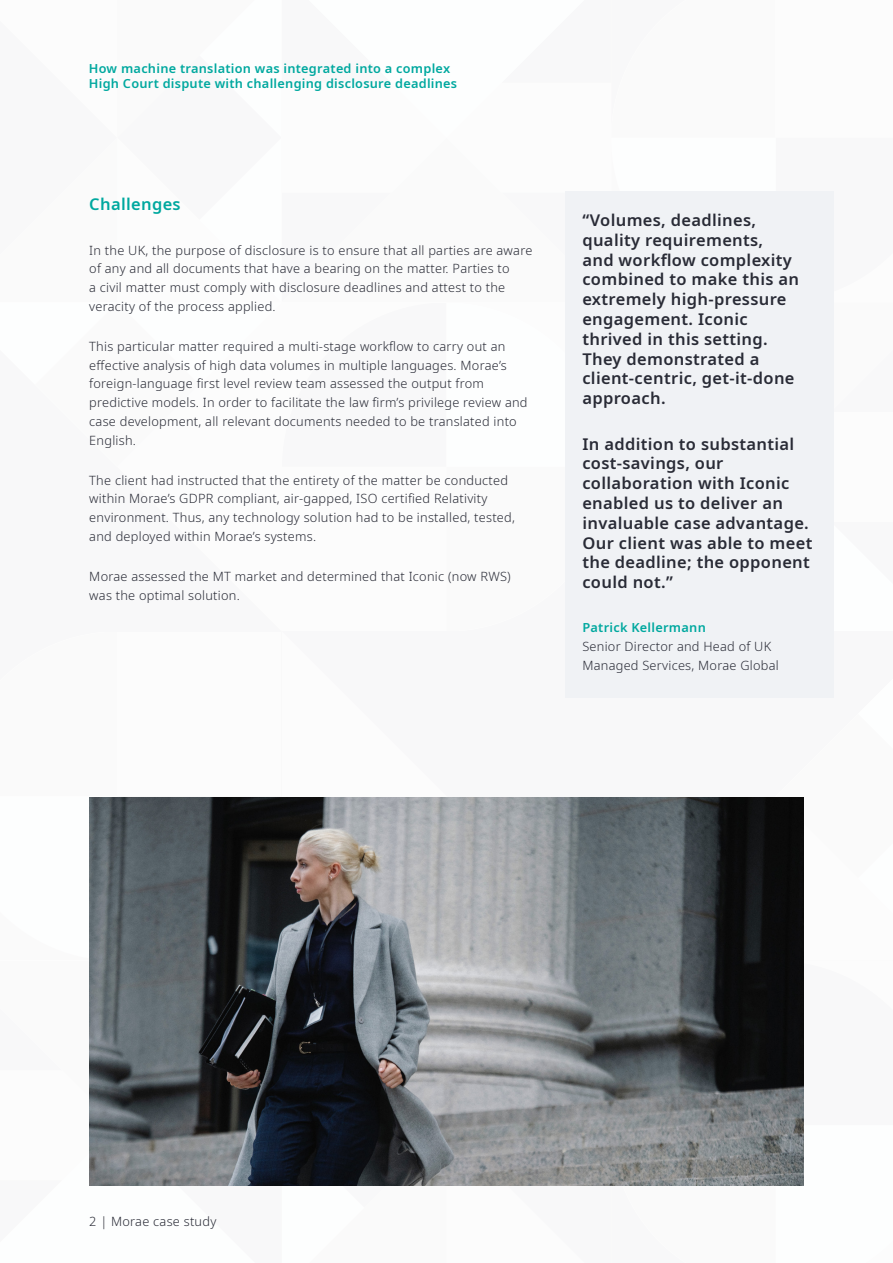
<style>
.page{position:relative;width:893px;height:1263px;background:#fff}
.page>*{position:absolute;margin:0;border:0;box-sizing:border-box;transform-origin:0 0}
.RWS_Body_intro{font:600 16.5px/19.8px "Noto Sans";letter-spacing:.02em;color:#292b36}
.RWS_Body_intro-2{font:600 16.5px "Noto Sans";letter-spacing:.02em;color:#00a89f}
.RWS_Body{font:300 12.75px/18.8px "Noto Sans";letter-spacing:.02em;color:#292b36}
.t1{font:600 12.75px/15.3px "Noto Sans";letter-spacing:.02em;color:#00a89f}
.s1{font-weight:600;color:#00a89f}
</style>
<div class="page">
<img style="left:89px;top:797px;width:715px;height:388px">
<div style="left:565px;top:191px;width:268px;height:506px;background:#f0f2f5"></div>
<p class="t1" style="left:89px;top:61px;width:370px">How machine translation was integrated into a complex<br>High Court dispute with challenging disclosure deadlines</p>
<p class="RWS_Body_intro-2" style="left:89px;top:193px;width:93px">Challenges</p>
<p class="RWS_Body" style="left:89px;top:241px;width:445px">In the UK, the purpose of disclosure is to ensure that all parties are aware of any and all documents that have a bearing on the matter. Parties to<br>a civil matter must comply with disclosure deadlines and attest to the veracity of the process applied.</p>
<p class="RWS_Body" style="left:89px;top:337px;width:440px">This particular matter required a multi-stage workflow to carry out an effective analysis of high data volumes in multiple languages. Morae’s foreign-language first level review team assessed the output from predictive models. In order to facilitate the law firm’s privilege review and case development, all relevant documents needed to be translated into English.</p>
<p class="RWS_Body" style="left:89px;top:471px;width:427px">The client had instructed that the entirety of the matter be conducted within Morae’s GDPR compliant, air-gapped, ISO certified Relativity environment. Thus, any technology solution had to be installed, tested, and deployed within Morae’s systems.</p>
<p class="RWS_Body" style="left:89px;top:567px;width:423px">Morae assessed the MT market and determined that Iconic (now RWS) was the optimal solution.</p>
<p class="RWS_Body_intro" style="left:582px;top:210px;width:218px">“Volumes, deadlines, quality requirements,<br>and workflow complexity combined to make this an extremely high-pressure engagement. Iconic thrived in this setting.<br>They demonstrated a client-centric, get-it-done approach.</p>
<p class="RWS_Body_intro" style="left:582px;top:434px;width:231px">In addition to substantial cost-savings, our collaboration with Iconic enabled us to deliver an invaluable case advantage.<br>Our client was able to meet the deadline; the opponent could not.”</p>
<p class="RWS_Body" style="left:582px;top:619px;width:198px"><span class="s1">Patrick Kellermann<br></span>Senior Director and Head of UK<br>Managed Services, Morae Global</p>
<p class="RWS_Body" style="left:89px;top:1212px;width:129px">2 | Morae case study</p>
</div>
